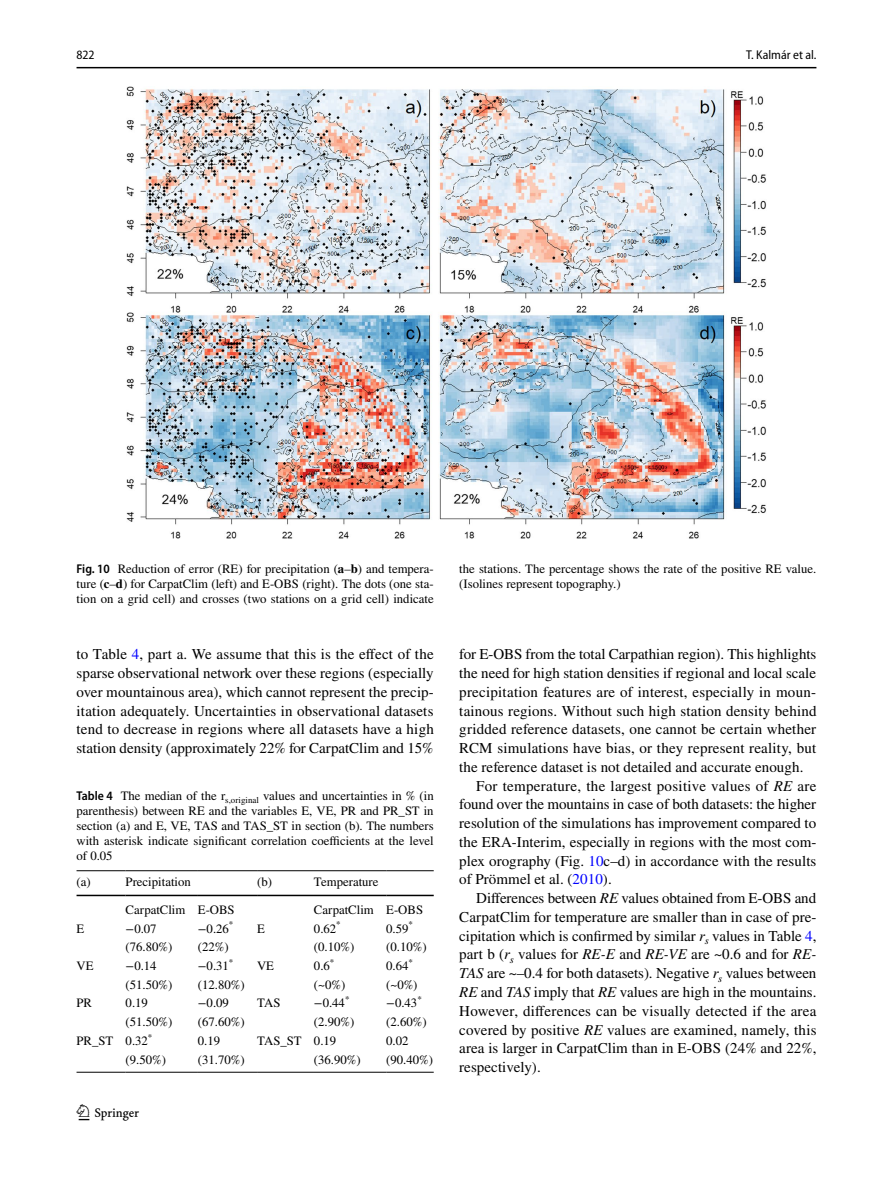
<style>
.page{position:relative;width:893px;height:1187px;background:#fff}
.page>*{position:absolute;margin:0;border:0;box-sizing:border-box;transform-origin:0 0}
.t1{font:22.5px "Springnew Regular 2";color:#000}
.t2{font:15px/18.8px "STIX";letter-spacing:.005em;color:#000;text-align:justify}
.t3{font:12.75px/15px "STIX";color:#000;text-align:justify}
.t4{font:semi-condensed 12.75px "Myriad Pro";color:#000}
.s1{font-family:"Myriad Pro";font-weight:600;font-stretch:semi-condensed}
.s2{font-weight:700}
.s3{color:#00f}
.s4{font-style:italic}
</style>
<div class="page">
<hr style="left:77px;top:67px;width:739px;height:1px;background:#000">
<img style="left:127px;top:87px;width:639px;height:451px">
<hr style="left:77px;top:870px;width:49px;height:1px;background:#000">
<hr style="left:77px;top:894px;width:49px;height:2px;background:#000">
<hr style="left:126px;top:870px;width:72px;height:1px;background:#000">
<hr style="left:198px;top:870px;width:59px;height:1px;background:#000">
<hr style="left:126px;top:894px;width:72px;height:2px;background:#000">
<hr style="left:198px;top:894px;width:59px;height:2px;background:#000">
<hr style="left:257px;top:870px;width:57px;height:1px;background:#000">
<hr style="left:257px;top:894px;width:57px;height:2px;background:#000">
<hr style="left:314px;top:870px;width:72px;height:1px;background:#000">
<hr style="left:386px;top:870px;width:48px;height:1px;background:#000">
<hr style="left:314px;top:894px;width:72px;height:2px;background:#000">
<hr style="left:386px;top:894px;width:48px;height:2px;background:#000">
<hr style="left:77px;top:1071px;width:49px;height:1px;background:#000">
<hr style="left:257px;top:1071px;width:57px;height:1px;background:#000">
<hr style="left:126px;top:1071px;width:72px;height:1px;background:#000">
<hr style="left:198px;top:1071px;width:59px;height:1px;background:#000">
<hr style="left:314px;top:1071px;width:72px;height:1px;background:#000">
<hr style="left:386px;top:1071px;width:48px;height:1px;background:#000">
<p class="t4" style="left:77px;top:48px;width:20px">822</p>
<p class="t4" style="left:746px;top:48px;width:72px">T. Kalmár et al.</p>
<p class="t3" style="left:77px;top:562px;width:359px"><span class="s1">Fig. 10</span> Reduction of error (RE) for precipitation (<span class="s2">a</span>–<span class="s2">b</span>) and tempera&shy;ture (<span class="s2">c</span>–<span class="s2">d</span>) for CarpatClim (left) and E-OBS (right). The dots (one sta&shy;tion on a grid cell) and crosses (two stations on a grid cell) indicate</p>
<p class="t3" style="left:459px;top:562px;width:359px">the stations. The percentage shows the rate of the positive RE value. (Isolines represent topography.)</p>
<p class="t2" style="left:77px;top:646px;width:359px">to Table <span class="s3">4</span>, part a. We assume that this is the effect of the sparse observational network over these regions (especially over mountainous area), which cannot represent the precip&shy;itation adequately. Uncertainties in observational datasets tend to decrease in regions where all datasets have a high station density (approximately 22% for CarpatClim and 15%</p>
<p class="t2" style="left:459px;top:646px;width:359px">for E-OBS from the total Carpathian region). This highlights</p>
<p class="t2" style="left:459px;top:664px;width:358px">the need for high station densities if regional and local scale</p>
<p class="t2" style="left:459px;top:683px;width:358px">precipitation features are of interest, especially in moun-</p>
<p class="t2" style="left:459px;top:702px;width:359px">tainous regions. Without such high station density behind</p>
<p class="t2" style="left:459px;top:721px;width:359px">gridded reference datasets, one cannot be certain whether</p>
<p class="t2" style="left:459px;top:739px;width:359px">RCM simulations have bias, or they represent reality, but</p>
<p class="t2" style="left:459px;top:758px;width:346px">the reference dataset is not detailed and accurate enough.</p>
<p class="t2" style="left:476px;top:777px;width:342px">For temperature, the largest positive values of <span class="s4">RE</span> are</p>
<p class="t2" style="left:459px;top:796px;width:358px">found over the mountains in case of both datasets: the higher</p>
<p class="t2" style="left:459px;top:814px;width:358px">resolution of the simulations has improvement compared to</p>
<p class="t2" style="left:459px;top:833px;width:359px">the ERA-Interim, especially in regions with the most com-</p>
<p class="t2" style="left:459px;top:852px;width:359px">plex orography (Fig. <span class="s3">10</span>c–d) in accordance with the results</p>
<p class="t2" style="left:459px;top:871px;width:154px">of Prömmel et al. (<span class="s3">2010</span>).</p>
<p class="t2" style="left:476px;top:889px;width:341px">Differences between <span class="s4">RE</span> values obtained from E-OBS and</p>
<p class="t2" style="left:459px;top:908px;width:359px">CarpatClim for temperature are smaller than in case of pre-</p>
<p class="t2" style="left:459px;top:927px;width:359px">cipitation which is confirmed by similar <span class="s4">r</span><sub>s</sub> values in Table <span class="s3">4</span>,</p>
<p class="t2" style="left:459px;top:946px;width:359px">part b (<span class="s4">r</span><sub>s</sub> values for <span class="s4">RE-E</span> and <span class="s4">RE-VE</span> are ~0.6 and for <span class="s4">RE-</span></p>
<p class="t2" style="left:459px;top:964px;width:359px"><span class="s4">TAS</span> are ~–0.4 for both datasets). Negative <span class="s4">r</span><sub>s</sub> values between</p>
<p class="t2" style="left:459px;top:983px;width:359px"><span class="s4">RE</span> and <span class="s4">TAS</span> imply that <span class="s4">RE</span> values are high in the mountains.</p>
<p class="t2" style="left:459px;top:1002px;width:359px">However, differences can be visually detected if the area</p>
<p class="t2" style="left:459px;top:1021px;width:359px">covered by positive <span class="s4">RE</span> values are examined, namely, this</p>
<p class="t2" style="left:459px;top:1039px;width:359px">area is larger in CarpatClim than in E-OBS (24% and 22%,</p>
<p class="t2" style="left:459px;top:1058px;width:83px">respectively).</p>
<p class="t3" style="left:77px;top:789px;width:359px"><span class="s1">Table 4</span> The median of the r<sub>s,original</sub> values and uncertainties in % (in parenthesis) between RE and the variables E, VE, PR and PR_ST in section (a) and E, VE, TAS and TAS_ST in section (b). The numbers with asterisk indicate significant correlation coefficients at the level of 0.05</p>
<p class="t3" style="left:77px;top:874px;width:16px">(a)</p>
<p class="t3" style="left:126px;top:874px;width:67px">Precipitation</p>
<p class="t3" style="left:257px;top:874px;width:16px">(b)</p>
<p class="t3" style="left:314px;top:874px;width:66px">Temperature</p>
<p class="t3" style="left:126px;top:902px;width:111px">CarpatClim E-OBS</p>
<p class="t3" style="left:314px;top:902px;width:111px">CarpatClim E-OBS</p>
<p class="t3" style="left:77px;top:921px;width:9px">E</p>
<p class="t3" style="left:126px;top:921px;width:33px">−0.07</p>
<p class="t3" style="left:198px;top:921px;width:37px">−0.26<sup>*</sup></p>
<p class="t3" style="left:257px;top:921px;width:9px">E</p>
<p class="t3" style="left:314px;top:921px;width:28px">0.62<sup>*</sup></p>
<p class="t3" style="left:386px;top:921px;width:28px">0.59<sup>*</sup></p>
<p class="t3" style="left:126px;top:940px;width:48px">(76.80%)</p>
<p class="t3" style="left:198px;top:940px;width:32px">(22%)</p>
<p class="t3" style="left:314px;top:940px;width:42px">(0.10%)</p>
<p class="t3" style="left:386px;top:940px;width:42px">(0.10%)</p>
<p class="t3" style="left:77px;top:958px;width:18px">VE</p>
<p class="t3" style="left:126px;top:958px;width:33px">−0.14</p>
<p class="t3" style="left:198px;top:958px;width:37px">−0.31<sup>*</sup></p>
<p class="t3" style="left:257px;top:958px;width:18px">VE</p>
<p class="t3" style="left:314px;top:958px;width:22px">0.6<sup>*</sup></p>
<p class="t3" style="left:386px;top:958px;width:28px">0.64<sup>*</sup></p>
<p class="t3" style="left:126px;top:977px;width:48px">(51.50%)</p>
<p class="t3" style="left:198px;top:977px;width:48px">(12.80%)</p>
<p class="t3" style="left:314px;top:977px;width:33px">(~0%)</p>
<p class="t3" style="left:386px;top:977px;width:33px">(~0%)</p>
<p class="t3" style="left:77px;top:996px;width:17px">PR</p>
<p class="t3" style="left:126px;top:996px;width:24px">0.19</p>
<p class="t3" style="left:198px;top:996px;width:33px">−0.09</p>
<p class="t3" style="left:257px;top:996px;width:25px">TAS</p>
<p class="t3" style="left:314px;top:996px;width:37px">−0.44<sup>*</sup></p>
<p class="t3" style="left:386px;top:996px;width:37px">−0.43<sup>*</sup></p>
<p class="t3" style="left:126px;top:1015px;width:48px">(51.50%)</p>
<p class="t3" style="left:198px;top:1015px;width:48px">(67.60%)</p>
<p class="t3" style="left:314px;top:1015px;width:42px">(2.90%)</p>
<p class="t3" style="left:386px;top:1015px;width:42px">(2.60%)</p>
<p class="t3" style="left:77px;top:1033px;width:77px">PR_ST 0.32<sup>*</sup></p>
<p class="t3" style="left:198px;top:1033px;width:24px">0.19</p>
<p class="t3" style="left:257px;top:1033px;width:81px">TAS_ST 0.19</p>
<p class="t3" style="left:386px;top:1033px;width:24px">0.02</p>
<p class="t3" style="left:126px;top:1052px;width:42px">(9.50%)</p>
<p class="t3" style="left:198px;top:1052px;width:48px">(31.70%)</p>
<p class="t3" style="left:314px;top:1052px;width:48px">(36.90%)</p>
<p class="t3" style="left:386px;top:1052px;width:48px">(90.40%)</p>
<h1 class="t1" style="left:79px;top:1104px;width:62px">1 3</h1>
</div>
